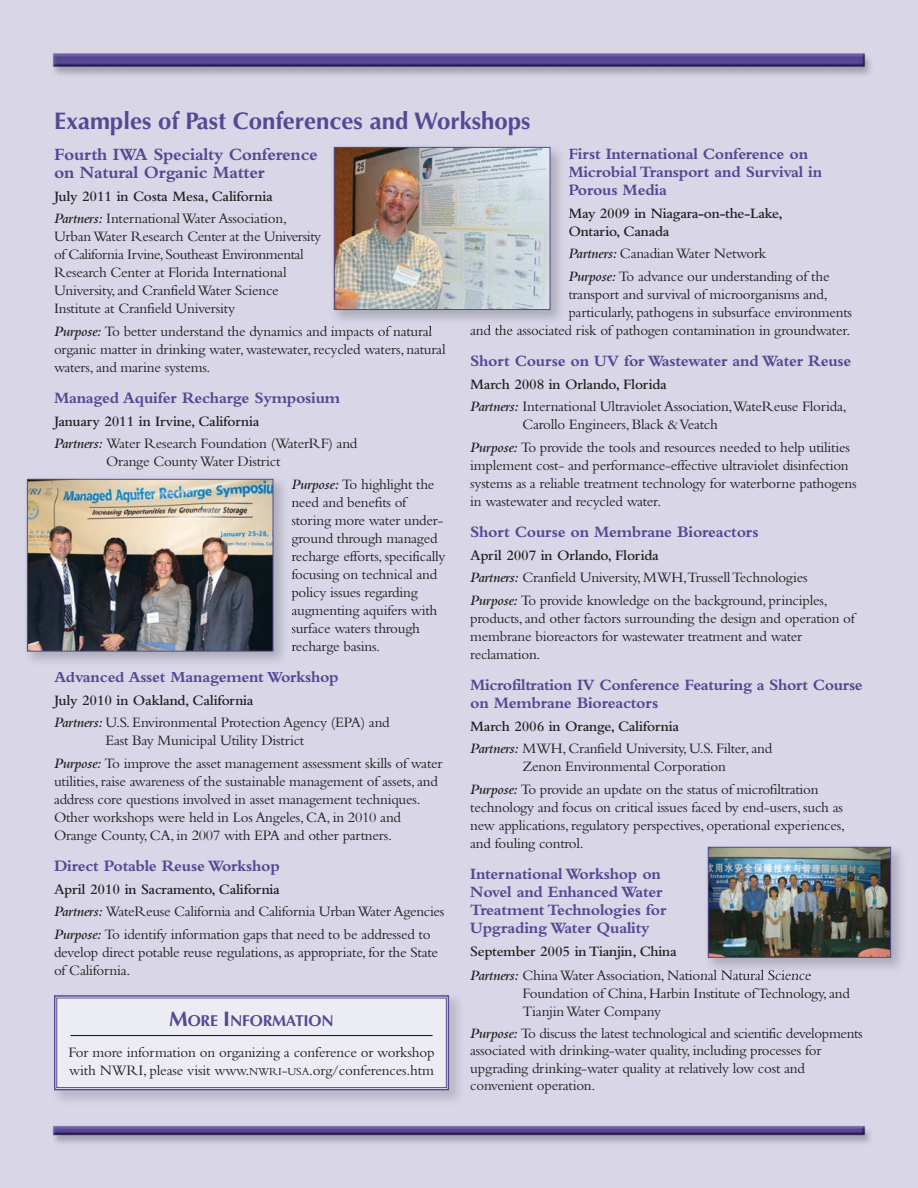
<style>
.page{position:relative;width:918px;height:1188px;background:#d9d6e7}
.page>*{position:absolute;margin:0;border:0;box-sizing:border-box;transform-origin:0 0}
.t1{font:700 24px "Optima";color:#564894}
.t2{font:700 18px/18px "Bembo";letter-spacing:-.015em;color:#564894}
.t3{font:700 16.5px/18px "Bembo";letter-spacing:-.015em;color:#564894}
.t4{font:700 15.75px "Optima";letter-spacing:-.015em;color:#564894}
.t5{font:15px/18px "Bembo";letter-spacing:-.015em;color:#231f20}
.t6{font:600 15px/22.5px "Bembo";letter-spacing:-.015em;color:#231f20}
.s1{font-style:italic}
.s2{font-weight:400}
.s3{font-weight:600;font-style:italic}
.s4{font-weight:600}
.s5{font-size:21px}
.s6{font-size:11.25px}
</style>
<div class="page">
<img style="left:47px;top:988px;width:422px;height:122px">
<div style="left:58px;top:1000px;width:387px;height:86px;background:#ececf4"></div>
<div style="left:54px;top:995px;width:395px;height:95px;border:2px solid #564894"></div>
<div style="left:56px;top:998px;width:391px;height:90px;border:1px solid #564894"></div>
<hr style="left:70px;top:1035px;width:363px;height:1px;background:#231f20">
<img style="left:327px;top:140px;width:243px;height:189px">
<svg style="left:569px;top:166px;width:1px;height:12px"></svg>
<svg style="left:569px;top:184px;width:1px;height:12px"></svg>
<svg style="left:569px;top:208px;width:1px;height:30px"></svg>
<svg style="left:569px;top:272px;width:1px;height:12px"></svg>
<svg style="left:569px;top:291px;width:1px;height:29px"></svg>
<img style="left:471px;top:325px;width:60px;height:4px">
<img style="left:336px;top:149px;width:212px;height:159px">
<div style="left:334px;top:147px;width:216px;height:163px;border:1px solid #564894"></div>
<img style="left:20px;top:472px;width:273px;height:199px">
<svg style="left:292px;top:480px;width:1px;height:27px"></svg>
<svg style="left:292px;top:515px;width:1px;height:118px"></svg>
<svg style="left:292px;top:641px;width:1px;height:13px"></svg>
<img style="left:29px;top:481px;width:242px;height:169px">
<div style="left:27px;top:479px;width:246px;height:173px;border:1px solid #564894"></div>
<img style="left:701px;top:840px;width:210px;height:137px">
<img style="left:710px;top:849px;width:179px;height:107px">
<div style="left:708px;top:847px;width:183px;height:111px;border:1px solid #564894"></div>
<p class="t1" style="left:54px;top:110px;width:478px">Examples of Past Conferences and Workshops</p>
<p class="t2" style="left:54px;top:147px;width:265px">Fourth IWA Specialty Conference on Natural Organic Matter</p>
<p class="t6" style="left:54px;top:186px;width:234px">July 2011 in Costa Mesa, California<br><span class="s1">Partners:</span> <span class="s2">International Water Association,</span></p>
<p class="t5" style="left:54px;top:229px;width:269px">Urban Water Research Center at the University of California Irvine, Southeast Environmental Research Center at Florida International University, and Cranfield Water Science Institute at Cranfield University</p>
<p class="t5" style="left:54px;top:324px;width:393px"><span class="s3">Purpose:</span> To better understand the dynamics and impacts of natural organic matter in drinking water, wastewater, recycled waters, natural waters, and marine systems.</p>
<p class="t3" style="left:54px;top:391px;width:288px">Managed Aquifer Recharge Symposium</p>
<p class="t5" style="left:54px;top:411px;width:305px;line-height:22.5px"><span class="s4">January 2011 in Irvine, California<br></span><span class="s3">Partners:</span> Water Research Foundation (WaterRF) and</p>
<p class="t5" style="left:106px;top:454px;width:176px">Orange County Water District</p>
<p class="t5" style="left:291px;top:477px;width:156px"><span class="s3">Purpose:</span> To highlight the need and benefits of storing more water under - ground through managed recharge efforts, specifically focusing on technical and policy issues regarding augmenting aquifers with surface waters through recharge basins.</p>
<p class="t3" style="left:54px;top:670px;width:286px">Advanced Asset Management Workshop</p>
<p class="t5" style="left:54px;top:690px;width:337px;line-height:22.5px"><span class="s4">July 2010 in Oakland, California<br></span><span class="s3">Partners:</span> U.S. Environmental Protection Agency (EPA) and</p>
<p class="t5" style="left:54px;top:731px;width:390px;line-height:22.5px;text-indent:52px">East Bay Municipal Utility District<br><span class="s3">Purpose:</span> To improve the asset management assessment skills of water</p>
<p class="t5" style="left:54px;top:774px;width:386px">utilities, raise awareness of the sustainable management of assets, and address core questions involved in asset management techniques.<br>Other workshops were held in Los Angeles, CA, in 2010 and Orange County, CA, in 2007 with EPA and other partners.</p>
<p class="t3" style="left:54px;top:859px;width:227px">Direct Potable Reuse Workshop</p>
<p class="t5" style="left:54px;top:879px;width:392px;line-height:22.5px"><span class="s4">April 2010 in Sacramento, California<br></span><span class="s3">Partners:</span> WateReuse California and California Urban Water Agencies<br><span class="s3">Purpose:</span> To identify information gaps that need to be addressed to</p>
<p class="t5" style="left:54px;top:945px;width:386px">develop direct potable reuse regulations, as appropriate, for the State of California.</p>
<p class="t4" style="left:169px;top:1014px;width:166px"><span class="s5">M</span>ORE <span class="s5">I</span>NFORMATION</p>
<p class="t5" style="left:68px;top:1045px;width:368px">For more information on organizing a conference or workshop with NWRI, please visit www.<span class="s6">NWRI</span>-<span class="s6">USA</span>.org/conferences.htm</p>
<p class="t3" style="left:568px;top:147px;width:255px">First International Conference on<br>Microbial Transport and Survival in<br>Porous Media</p>
<p class="t6" style="left:568px;top:206px;width:216px;line-height:18px">May 2009 in Niagara-on-the-Lake,<br>Ontario, Canada</p>
<p class="t5" style="left:568px;top:244px;width:263px;line-height:22.5px"><span class="s3">Partners:</span> Canadian Water Network<br><span class="s3">Purpose:</span> To advance our understanding of the</p>
<p class="t5" style="left:568px;top:287px;width:261px">transport and survival of microorganisms and,</p>
<p class="t5" style="left:568px;top:305px;width:285px">particularly, pathogens in subsurface environments</p>
<p class="t5" style="left:470px;top:323px;width:382px">and the associated risk of pathogen contamination in groundwater.</p>
<p class="t3" style="left:470px;top:354px;width:383px">Short Course on UV for Wastewater and Water Reuse</p>
<p class="t5" style="left:470px;top:374px;width:378px;line-height:22.5px"><span class="s4">March 2008 in Orlando, Florida<br></span><span class="s3">Partners:</span> International Ultraviolet Association,WateReuse Florida,</p>
<p class="t5" style="left:470px;top:415px;width:381px;line-height:22.5px;text-indent:52px">Carollo Engineers, Black &amp; Veatch<br><span class="s3">Purpose:</span> To provide the tools and resources needed to help utilities</p>
<p class="t5" style="left:470px;top:458px;width:388px">implement cost- and performance-effective ultraviolet disinfection systems as a reliable treatment technology for waterborne pathogens in wastewater and recycled water.</p>
<p class="t3" style="left:470px;top:525px;width:290px">Short Course on Membrane Bioreactors</p>
<p class="t5" style="left:470px;top:545px;width:359px;line-height:22.5px"><span class="s4">April 2007 in Orlando, Florida<br></span><span class="s3">Partners:</span> Cranfield University, MWH,Trussell Technologies<br><span class="s3">Purpose:</span> To provide knowledge on the background, principles,</p>
<p class="t5" style="left:470px;top:611px;width:386px">products, and other factors surrounding the design and operation of membrane bioreactors for wastewater treatment and water reclamation.</p>
<p class="t3" style="left:470px;top:678px;width:394px">Microfiltration IV Conference Featuring a Short Course on Membrane Bioreactors</p>
<p class="t5" style="left:470px;top:716px;width:304px;line-height:22.5px"><span class="s4">March 2006 in Orange, California<br></span><span class="s3">Partners:</span> MWH, Cranfield University, U.S. Filter, and</p>
<p class="t5" style="left:470px;top:757px;width:350px;line-height:22.5px;text-indent:52px">Zenon Environmental Corporation<br><span class="s3">Purpose:</span> To provide an update on the status of microfiltration</p>
<p class="t5" style="left:470px;top:800px;width:376px">technology and focus on critical issues faced by end-users, such as new applications, regulatory perspectives, operational experiences, and fouling control.</p>
<p class="t3" style="left:470px;top:867px;width:198px">International Workshop on<br>Novel and Enhanced Water<br>Treatment Technologies for<br>Upgrading Water Quality</p>
<p class="t5" style="left:470px;top:941px;width:343px;line-height:24px"><span class="s4">September 2005 in Tianjin, China<br></span><span class="s3">Partners:</span> China Water Association, National Natural Science</p>
<p class="t5" style="left:522px;top:986px;width:329px">Foundation of China, Harbin Institute of Technology, and<br>Tianjin Water Company</p>
<p class="t5" style="left:470px;top:1026px;width:394px;line-height:17.4px"><span class="s3">Purpose:</span> To discuss the latest technological and scientific developments associated with drinking-water quality, including processes for upgrading drinking-water quality at relatively low cost and convenient operation.</p>
</div>
